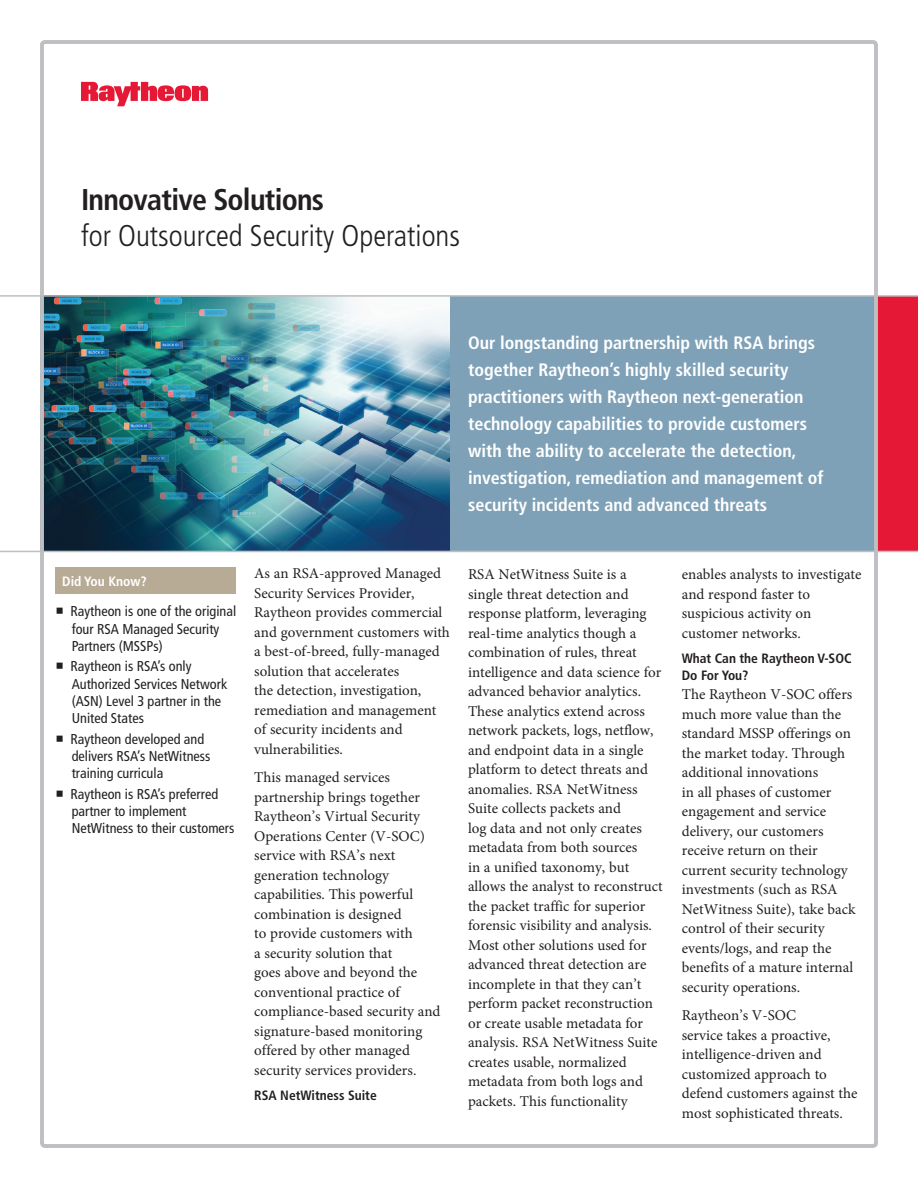
<style>
.page{position:relative;width:918px;height:1188px;background:#fff}
.page>*{position:absolute;margin:0;border:0;box-sizing:border-box;transform-origin:0 0}
.t1{font:300 condensed 30px "Frutiger";color:#231f20}
.t2{font:700 condensed 30px "Frutiger";letter-spacing:-.025em;color:#231f20}
.t3{font:700 condensed 18px/27px "Frutiger";color:#fff}
.t4{font:15px/19.5px "Minion Pro";color:#231f20}
.t5{font:condensed 14.25px/17.2px "Frutiger";color:#231f20}
.t6{font:700 condensed 13.5px/16.5px "Frutiger";color:#231f20}
.t7{font:700 condensed 13.5px "Frutiger";color:#fff}
.s1{font-family:"Minion Pro";font-stretch:normal;font-size:21px}
</style>
<div class="page">
<div style="left:445px;top:296px;width:473px;height:255px;background:#7ea1b7"></div>
<div style="left:878px;top:297px;width:40px;height:254px;background:#e51836"></div>
<img style="left:45px;top:297px;width:405px;height:254px">
<div style="left:56px;top:567px;width:180px;height:27px;background:#b8ab95"></div>
<div style="left:40px;top:40px;width:838px;height:1108px;border:4px solid #bebfc2;border-radius:3px"></div>
<hr style="left:0;top:295px;width:918px;height:2px;background:#bebfc2">
<hr style="left:0;top:551px;width:918px;height:1px;background:#bebfc2">
<svg style="left:81px;top:82px;width:127px;height:24px"></svg>
<h1 class="t2" style="left:81px;top:181px;width:245px">Innovative Solutions</h1>
<h1 class="t1" style="left:81px;top:218px;width:381px">for Outsourced Security Operations</h1>
<p class="t3" style="left:468px;top:330px;width:357px">Our longstanding partnership with RSA brings together Raytheon’s highly skilled security practitioners with Raytheon next-generation technology capabilities to provide customers with the ability to accelerate the detection, investigation, remediation and management of security incidents and advanced threats</p>
<p class="t7" style="left:62px;top:573px;width:86px">Did You Know?</p>
<p class="t5" style="left:72px;top:603px;width:166px;text-indent:-16px"><span class="s1">■</span> Raytheon is one of the original four RSA Managed Security<br>Partners (MSSPs)</p>
<p class="t5" style="left:72px;top:658px;width:157px;text-indent:-16px"><span class="s1">■</span> Raytheon is RSA’s only<br>Authorized Services Network (ASN) Level 3 partner in the<br>United States</p>
<p class="t5" style="left:72px;top:730px;width:140px;text-indent:-16px"><span class="s1">■</span> Raytheon developed and delivers RSA’s NetWitness training curricula</p>
<p class="t5" style="left:72px;top:785px;width:164px;text-indent:-16px"><span class="s1">■</span> Raytheon is RSA’s preferred partner to implement<br>NetWitness to their customers</p>
<p class="t4" style="left:254px;top:564px;width:197px">As an RSA-approved Managed<br>Security Services Provider,<br>Raytheon provides commercial and government customers with a best-of-breed, fully-managed solution that accelerates<br>the detection, investigation, remediation and management of security incidents and vulnerabilities.</p>
<p class="t4" style="left:254px;top:768px;width:188px">This managed services partnership brings together<br>Raytheon’s Virtual Security<br>Operations Center (V-SOC) service with RSA’s next generation technology capabilities. This powerful combination is designed<br>to provide customers with<br>a security solution that<br>goes above and beyond the conventional practice of compliance-based security and signature-based monitoring offered by other managed security services providers.</p>
<p class="t6" style="left:254px;top:1087px;width:124px">RSA NetWitness Suite</p>
<p class="t4" style="left:468px;top:565px;width:196px">RSA NetWitness Suite is a single threat detection and response platform, leveraging real-time analytics though a combination of rules, threat intelligence and data science for advanced behavior analytics.<br>These analytics extend across network packets, logs, netflow, and endpoint data in a single platform to detect threats and anomalies. RSA NetWitness<br>Suite collects packets and<br>log data and not only creates metadata from both sources<br>in a unified taxonomy, but allows the analyst to reconstruct the packet traffic for superior forensic visibility and analysis.<br>Most other solutions used for advanced threat detection are incomplete in that they can’t perform packet reconstruction or create usable metadata for analysis. RSA NetWitness Suite creates usable, normalized metadata from both logs and packets. This functionality</p>
<p class="t4" style="left:682px;top:565px;width:181px">enables analysts to investigate and respond faster to suspicious activity on customer networks.</p>
<p class="t6" style="left:682px;top:650px;width:171px">What Can the Raytheon V-SOC<br>Do For You?</p>
<p class="t4" style="left:682px;top:685px;width:175px">The Raytheon V-SOC offers much more value than the standard MSSP offerings on the market today. Through additional innovations<br>in all phases of customer engagement and service delivery, our customers receive return on their current security technology investments (such as RSA<br>NetWitness Suite), take back control of their security events/logs, and reap the benefits of a mature internal security operations.</p>
<p class="t4" style="left:682px;top:1006px;width:177px">Raytheon’s V-SOC<br>service takes a proactive, intelligence-driven and customized approach to defend customers against the most sophisticated threats.</p>
</div>
